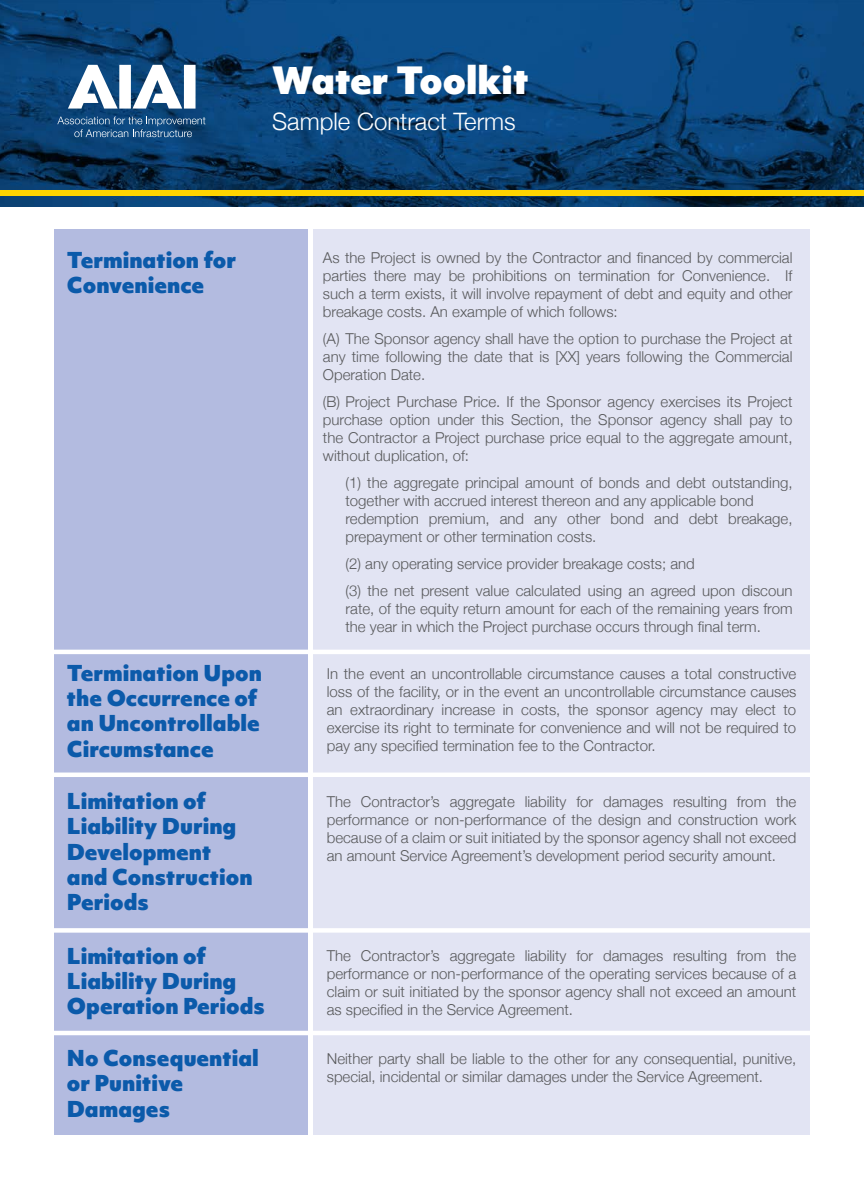
<style>
.page{position:relative;width:864px;height:1188px;background:#fff}
.page>*{position:absolute;margin:0;border:0;box-sizing:border-box;transform-origin:0 0}
.t1{font:900 36px "Objektiv Mk 1";color:#fff}
.t2{font:300 24px "Helvetica Neue";color:#fff}
.t3{font:900 21px/25.2px "Objektiv Mk 1";color:#0b5aaa}
.t4{font:300 15px/18px "Helvetica Neue";color:#58595b;text-align:justify}
</style>
<div class="page">
<img style="left:0;top:0;width:864px;height:206px">
<svg style="left:57px;top:117px;width:148px;height:20px;background:#2f5f8c"></svg>
<div style="left:119px;top:65px;width:12px;height:44px;background:#fff"></div>
<svg style="left:68px;top:65px;width:50px;height:44px"></svg>
<svg style="left:133px;top:65px;width:49px;height:44px"></svg>
<div style="left:184px;top:65px;width:12px;height:44px;background:#fff"></div>
<div style="left:0;top:191px;width:864px;height:5px;background:#ffd400"></div>
<div style="left:313px;top:230px;width:497px;height:905px;background:#e2e4f3"></div>
<div style="left:55px;top:230px;width:253px;height:905px;background:#b3bbe0"></div>
<hr style="left:48px;top:650px;width:768px;height:4px;background:#fff">
<hr style="left:48px;top:773px;width:768px;height:4px;background:#fff">
<div style="left:48px;top:928px;width:768px;height:5px;background:#fff"></div>
<hr style="left:48px;top:1031px;width:768px;height:4px;background:#fff">
<h1 class="t1" style="left:272px;top:55px;width:258px">Water Toolkit</h1>
<h2 class="t2" style="left:272px;top:103px;width:245px">Sample Contract Terms</h2>
<h3 class="t3" style="left:67px;top:246px;width:171px">Termination for<br>Convenience</h3>
<h3 class="t3" style="left:67px;top:660px;width:196px">Termination Upon the Occurrence of an Uncontrollable<br>Circumstance</h3>
<h3 class="t3" style="left:67px;top:788px;width:187px">Limitation of<br>Liability During<br>Development and Construction<br>Periods</h3>
<h3 class="t3" style="left:67px;top:942px;width:199px">Limitation of<br>Liability During<br>Operation Periods</h3>
<h3 class="t3" style="left:67px;top:1045px;width:194px">No Consequential or Punitive<br>Damages</h3>
<p class="t4" style="left:323px;top:248px;width:471px">As the Project is owned by the Contractor and financed by commercial parties there may be prohibitions on termination for Convenience. If such a term exists, it will involve repayment of debt and equity and other breakage costs. An example of which follows:</p>
<p class="t4" style="left:323px;top:329px;width:471px">(A) The Sponsor agency shall have the option to purchase the Project at any time following the date that is [XX] years following the Commercial Operation Date.</p>
<p class="t4" style="left:323px;top:392px;width:471px">(B) Project Purchase Price. If the Sponsor agency exercises its Project purchase option under this Section, the Sponsor agency shall pay to the Contractor a Project purchase price equal to the aggregate amount, without duplication, of:</p>
<p class="t4" style="left:345px;top:473px;width:449px;text-align:left">(1) the aggregate principal amount of bonds and debt outstanding, together with accrued interest thereon and any applicable bond redemption premium, and any other bond and debt breakage, prepayment or other termination costs.</p>
<p class="t4" style="left:345px;top:549px;width:449px;line-height:27px">(2) any operating service provider breakage costs; and<br>(3) the net present value calculated using an agreed upon discoun</p>
<p class="t4" style="left:345px;top:599px;width:449px">rate, of the equity return amount for each of the remaining years from the year in which the Project purchase occurs through final term.</p>
<p class="t4" style="left:327px;top:663px;width:471px">In the event an uncontrollable circumstance causes a total constructive loss of the facility, or in the event an uncontrollable circumstance causes an extraordinary increase in costs, the sponsor agency may elect to exercise its right to terminate for convenience and will not be required to pay any specified termination fee to the Contractor.</p>
<p class="t4" style="left:327px;top:791px;width:471px">The Contractor’s aggregate liability for damages resulting from the performance or non-performance of the design and construction work because of a claim or suit initiated by the sponsor agency shall not exceed an amount Service Agreement’s development period security amount.</p>
<p class="t4" style="left:327px;top:946px;width:471px">The Contractor’s aggregate liability for damages resulting from the performance or non-performance of the operating services because of a claim or suit initiated by the sponsor agency shall not exceed an amount as specified in the Service Agreement.</p>
<p class="t4" style="left:327px;top:1048px;width:471px">Neither party shall be liable to the other for any consequential, punitive, special, incidental or similar damages under the Service Agreement.</p>
</div>
